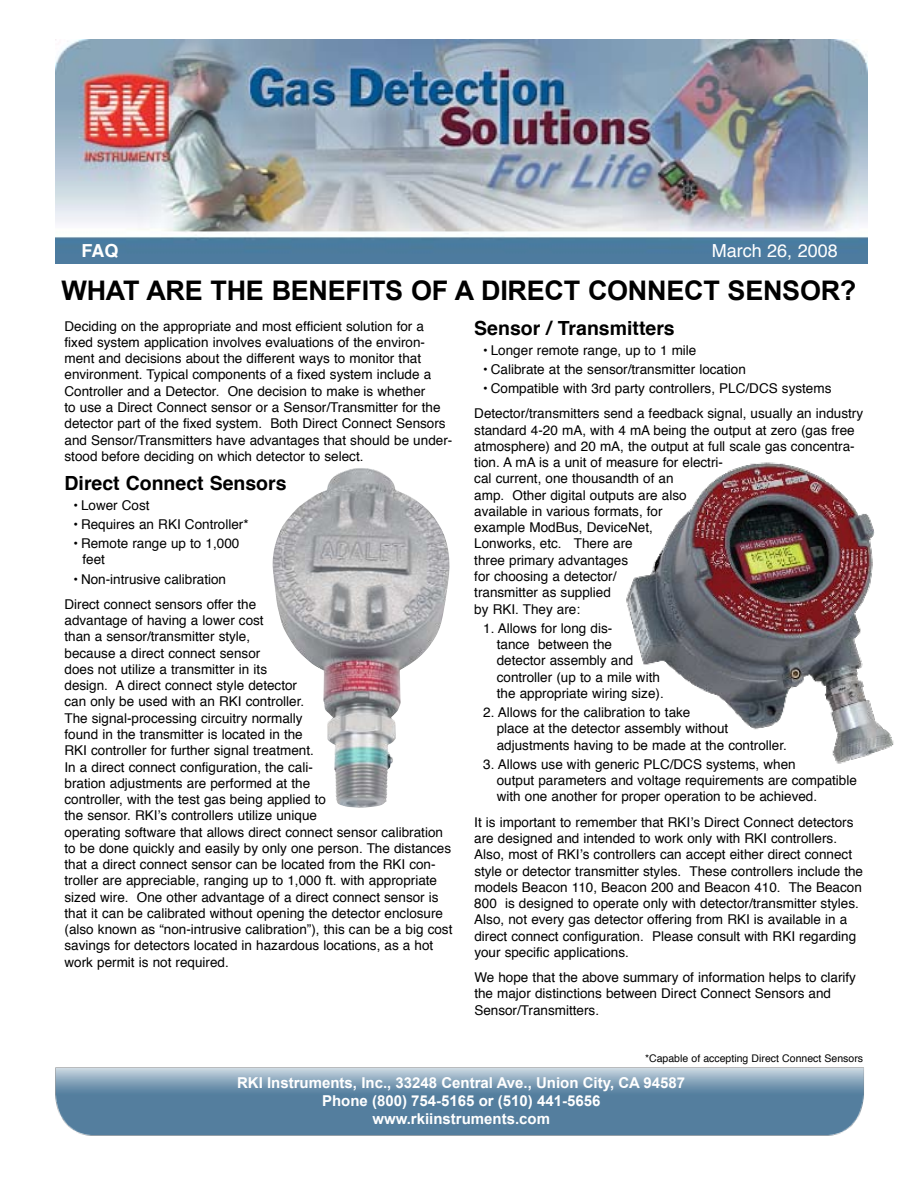
<style>
.page{position:relative;width:918px;height:1188px;background:#fff}
.page>*{position:absolute;margin:0;border:0;box-sizing:border-box;transform-origin:0 0}
.t1{font:700 27px "Arial";letter-spacing:-.01em;color:#000}
.t2{font:700 19.5px "Helvetica";color:#000}
.t3{font:18px "Helvetica";color:#fff}
.t4{font:700 18px "Helvetica";color:#fff}
.t5{font:700 15px/18px "Arial";color:#fff;text-align:center}
.t6{font:13.5px/16.2px "Helvetica";color:#000}
.t7{font:10.5px "Helvetica";color:#000}
</style>
<div class="page">
<img style="left:55px;top:1067px;width:809px;height:69px">
<img style="left:55px;top:39px;width:813px;height:225px">
<img style="left:272px;top:468px;width:178px;height:340px">
<img style="left:626px;top:462px;width:268px;height:302px">
<h3 class="t4" style="left:81px;top:235px;width:39px">FAQ</h3>
<h3 class="t3" style="left:712px;top:235px;width:128px">March 26, 2008</h3>
<h1 class="t1" style="left:61px;top:275px;width:797px">What are the benefits of a Direct Connect Sensor?</h1>
<p class="t6" style="left:64px;top:317px;width:389px">Deciding on the appropriate and most efficient solution for a fixed system application involves evaluations of the environ&shy;ment and decisions about the different ways to monitor that environment. Typical components of a fixed system include a Controller and a Detector. One decision to make is whether<br>to use a Direct Connect sensor or a Sensor/Transmitter for the detector part of the fixed system. Both Direct Connect Sensors and Sensor/Transmitters have advantages that should be under&shy;stood before deciding on which detector to select.</p>
<h2 class="t2" style="left:64px;top:466px;width:224px">Direct Connect Sensors</h2>
<p class="t6" style="left:74px;top:496px;width:78px">• Lower Cost</p>
<p class="t6" style="left:74px;top:516px;width:177px">• Requires an RKI Controller*</p>
<p class="t6" style="left:83px;top:535px;width:158px;text-indent:-9px">• Remote range up to 1,000 feet</p>
<p class="t6" style="left:64px;top:566px;width:193px;line-height:25.2px;text-indent:9px">• Non-intrusive calibration<br>Direct connect sensors offer the</p>
<p class="t6" style="left:64px;top:612px;width:390px">advantage of having a lower cost<br>than a sensor/transmitter style,<br>because a direct connect sensor<br>does not utilize a transmitter in its<br>design. A direct connect style detector<br>can only be used with an RKI controller.<br>The signal-processing circuitry normally<br>found in the transmitter is located in the<br>RKI controller for further signal treatment.<br>In a direct connect configuration, the cali-<br>bration adjustments are performed at the<br>controller, with the test gas being applied to<br>the sensor. RKI’s controllers utilize unique<br>operating software that allows direct connect sensor calibration to be done quickly and easily by only one person. The distances that a direct connect sensor can be located from the RKI con&shy;troller are appreciable, ranging up to 1,000 ft. with appropriate sized wire. One other advantage of a direct connect sensor is that it can be calibrated without opening the detector enclosure (also known as “non-intrusive calibration”), this can be a big cost savings for detectors located in hazardous locations, as a hot work permit is not required.</p>
<h2 class="t2" style="left:474px;top:311px;width:202px">Sensor / Transmitters</h2>
<p class="t6" style="left:483px;top:341px;width:215px">• Longer remote range, up to 1 mile</p>
<p class="t6" style="left:483px;top:361px;width:264px">• Calibrate at the sensor/transmitter location</p>
<p class="t6" style="left:474px;top:375px;width:390px;line-height:25.2px;text-indent:9px">• Compatible with 3rd party controllers, PLC/DCS systems<br>Detector/transmitters send a feedback signal, usually an industry</p>
<p class="t6" style="left:474px;top:421px;width:382px">standard 4-20 mA, with 4 mA being the output at zero (gas free atmosphere) and 20 mA, the output at full scale gas concentra&shy;tion. A mA is a unit of measure for electri-<br>cal current, one thousandth of an<br>amp. Other digital outputs are also<br>available in various formats, for<br>example ModBus, DeviceNet,<br>Lonworks, etc. There are<br>three primary advantages<br>for choosing a detector/<br>transmitter as supplied<br>by RKI. They are:</p>
<p class="t6" style="left:497px;top:620px;width:168px;text-indent:-14px">1. Allows for long dis-<br>tance between the detector assembly and controller (up to a mile with the appropriate wiring size).</p>
<p class="t6" style="left:497px;top:704px;width:292px;text-indent:-14px">2. Allows for the calibration to take<br>place at the detector assembly without adjustments having to be made at the controller.</p>
<p class="t6" style="left:497px;top:756px;width:362px;text-indent:-13px">3. Allows use with generic PLC/DCS systems, when<br>output parameters and voltage requirements are compatible with one another for proper operation to be achieved.</p>
<p class="t6" style="left:474px;top:814px;width:390px">It is important to remember that RKI’s Direct Connect detectors are designed and intended to work only with RKI controllers.<br>Also, most of RKI’s controllers can accept either direct connect style or detector transmitter styles. These controllers include the models Beacon 110, Beacon 200 and Beacon 410. The Beacon 800 is designed to operate only with detector/transmitter styles.<br>Also, not every gas detector offering from RKI is available in a direct connect configuration. Please consult with RKI regarding your specific applications.</p>
<p class="t6" style="left:474px;top:969px;width:383px">We hope that the above summary of information helps to clarify the major distinctions between Direct Connect Sensors and<br>Sensor/Transmitters.</p>
<p class="t7" style="left:645px;top:1049px;width:219px">*Capable of accepting Direct Connect Sensors</p>
<p class="t5" style="left:237px;top:1074px;width:450px">RKI Instruments, Inc., 33248 Central Ave., Union City, CA 94587<br>Phone (800) 754-5165 or (510) 441-5656 www.rkiinstruments.com</p>
</div>
